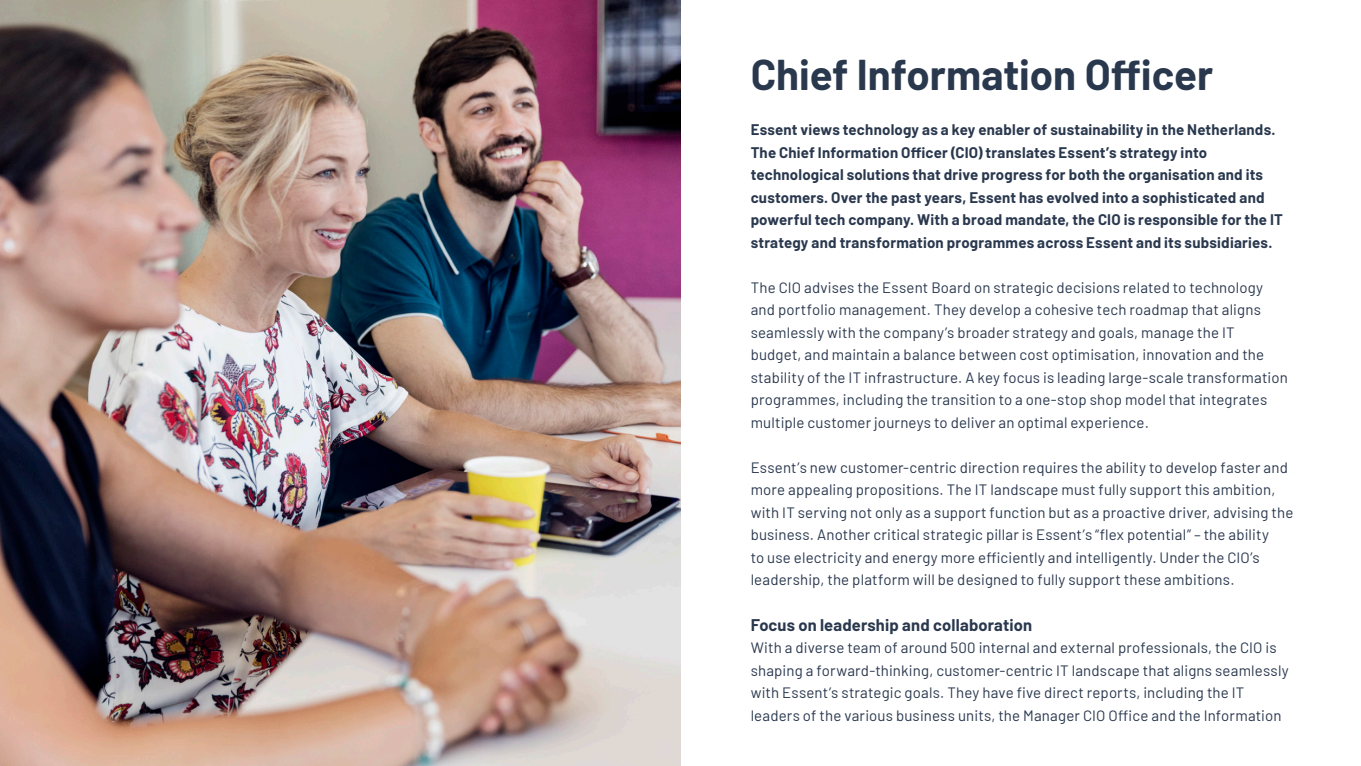
<style>
.page{position:relative;width:1361px;height:766px;background:#fff}
.page>*{position:absolute;margin:0;border:0;box-sizing:border-box;transform-origin:0 0}
.t1{font:700 42px "Barlow";letter-spacing:-.005em;color:#2a384e}
.t2{font:700 16.5px "Barlow";letter-spacing:.01em;color:#2a384e}
.t3{font:15px/22.5px "Barlow";letter-spacing:.01em;color:#2a384e}
.t4{font:700 15px/22.5px "Barlow";letter-spacing:.015em;color:#2a384e}
</style>
<div class="page">
<img style="left:0;top:0;width:680px;height:765px">
<p class="t1" style="left:750px;top:44px;width:464px">Chief Information Officer</p>
<p class="t4" style="left:750px;top:117px;width:534px">Essent views technology as a key enabler of sustainability in the Netherlands.<br>The Chief Information Officer (CIO) translates Essent’s strategy into technological solutions that drive progress for both the organisation and its customers. Over the past years, Essent has evolved into a sophisticated and powerful tech company. With a broad mandate, the CIO is responsible for the IT strategy and transformation programmes across Essent and its subsidiaries.</p>
<p class="t3" style="left:750px;top:275px;width:538px">The CIO advises the Essent Board on strategic decisions related to technology and portfolio management. They develop a cohesive tech roadmap that aligns seamlessly with the company’s broader strategy and goals, manage the IT budget, and maintain a balance between cost optimisation, innovation and the stability of the IT infrastructure. A key focus is leading large-scale transformation programmes, including the transition to a one-stop shop model that integrates multiple customer journeys to deliver an optimal experience.</p>
<p class="t3" style="left:750px;top:455px;width:544px">Essent’s new customer-centric direction requires the ability to develop faster and more appealing propositions. The IT landscape must fully support this ambition, with IT serving not only as a support function but as a proactive driver, advising the business. Another critical strategic pillar is Essent’s “flex potential” – the ability<br>to use electricity and energy more efficiently and intelligently. Under the CIO’s leadership, the platform will be designed to fully support these ambitions.</p>
<p class="t2" style="left:750px;top:612px;width:283px">Focus on leadership and collaboration</p>
<p class="t3" style="left:750px;top:635px;width:539px">With a diverse team of around 500 internal and external professionals, the CIO is shaping a forward-thinking, customer-centric IT landscape that aligns seamlessly with Essent’s strategic goals. They have five direct reports, including the IT leaders of the various business units, the Manager CIO Office and the Information</p>
</div>
